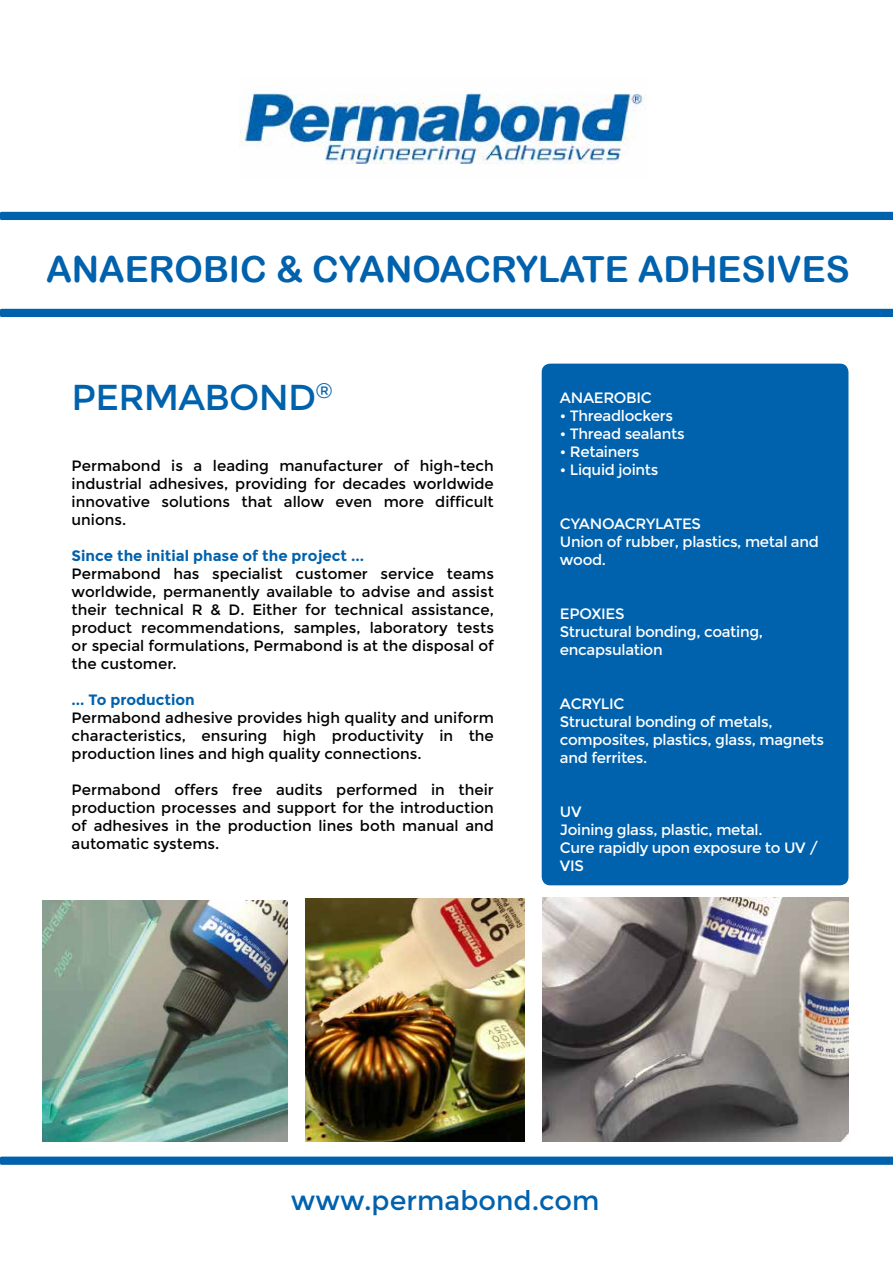
<style>
.page{position:relative;width:893px;height:1263px;background:#fff}
.page>*{position:absolute;margin:0;border:0;box-sizing:border-box;transform-origin:0 0}
.t1{font:36px "Arial Rounded MT Bold";color:#0061ad}
.t2{font:36px "Montserrat";letter-spacing:-.02em;color:#0062ad}
.t3{font:27px "Montserrat";color:#0061ad}
.t4{font:15px/18px "Montserrat";color:#000;text-align:justify}
.t5{font:15px/18px "Montserrat";letter-spacing:-.02em;color:#fff}
.t6{font:700 15px "Montserrat";color:#0061ad}
</style>
<div class="page">
<img style="left:43px;top:901px;width:244px;height:240px">
<img style="left:306px;top:898px;width:218px;height:243px">
<img style="left:240px;top:93px;width:406px;height:71px">
<div style="left:542px;top:364px;width:306px;height:521px;background:#0061ad;border-radius:9px"></div>
<img style="left:542px;top:897px;width:306px;height:244px">
<div style="left:0;top:212px;width:893px;height:8px;background:#0061ad"></div>
<div style="left:0;top:309px;width:893px;height:8px;background:#0061ad"></div>
<svg style="left:0;top:1156px;width:893px;height:9px;background:#156eb3"></svg>
<h1 class="t1" style="left:46px;top:248px;width:805px">ANAEROBIC &amp; CYANOACRYLATE ADHESIVES</h1>
<h1 class="t2" style="left:72px;top:376px;width:263px">PERMABOND<sup>®</sup></h1>
<p class="t4" style="left:72px;top:457px;width:424px">Permabond is a leading manufacturer of high-tech industrial adhesives, providing for decades worldwide innovative solutions that allow even more difficult unions.</p>
<p class="t6" style="left:72px;top:547px;width:294px">Since the initial phase of the project ...</p>
<p class="t4" style="left:72px;top:565px;width:424px">Permabond has specialist customer service teams worldwide, permanently available to advise and assist their technical R &amp; D. Either for technical assistance, product recommendations, samples, laboratory tests or special formulations, Permabond is at the disposal of the customer.</p>
<p class="t6" style="left:72px;top:691px;width:125px">... To production</p>
<p class="t4" style="left:72px;top:709px;width:424px">Permabond adhesive provides high quality and uniform characteristics, ensuring high productivity in the production lines and high quality connections.</p>
<p class="t4" style="left:72px;top:781px;width:424px">Permabond offers free audits performed in their production processes and support for the introduction of adhesives in the production lines both manual and automatic systems.</p>
<p class="t5" style="left:560px;top:389px;width:94px">ANAEROBIC</p>
<p class="t5" style="left:560px;top:407px;width:115px">• Threadlockers</p>
<p class="t5" style="left:560px;top:425px;width:126px">• Thread sealants</p>
<p class="t5" style="left:560px;top:443px;width:81px">• Retainers</p>
<p class="t5" style="left:560px;top:461px;width:100px">• Liquid joints</p>
<p class="t5" style="left:560px;top:515px;width:260px">CYANOACRYLATES<br>Union of rubber, plastics, metal and wood.</p>
<p class="t5" style="left:560px;top:605px;width:205px">EPOXIES<br>Structural bonding, coating, encapsulation</p>
<p class="t5" style="left:560px;top:695px;width:266px">ACRYLIC<br>Structural bonding of metals, composites, plastics, glass, magnets and ferrites.</p>
<p class="t5" style="left:560px;top:803px;width:260px">UV<br>Joining glass, plastic, metal.<br>Cure rapidly upon exposure to UV /<br>VIS</p>
<h2 class="t3" style="left:291px;top:1185px;width:310px">www.permabond.com</h2>
</div>
